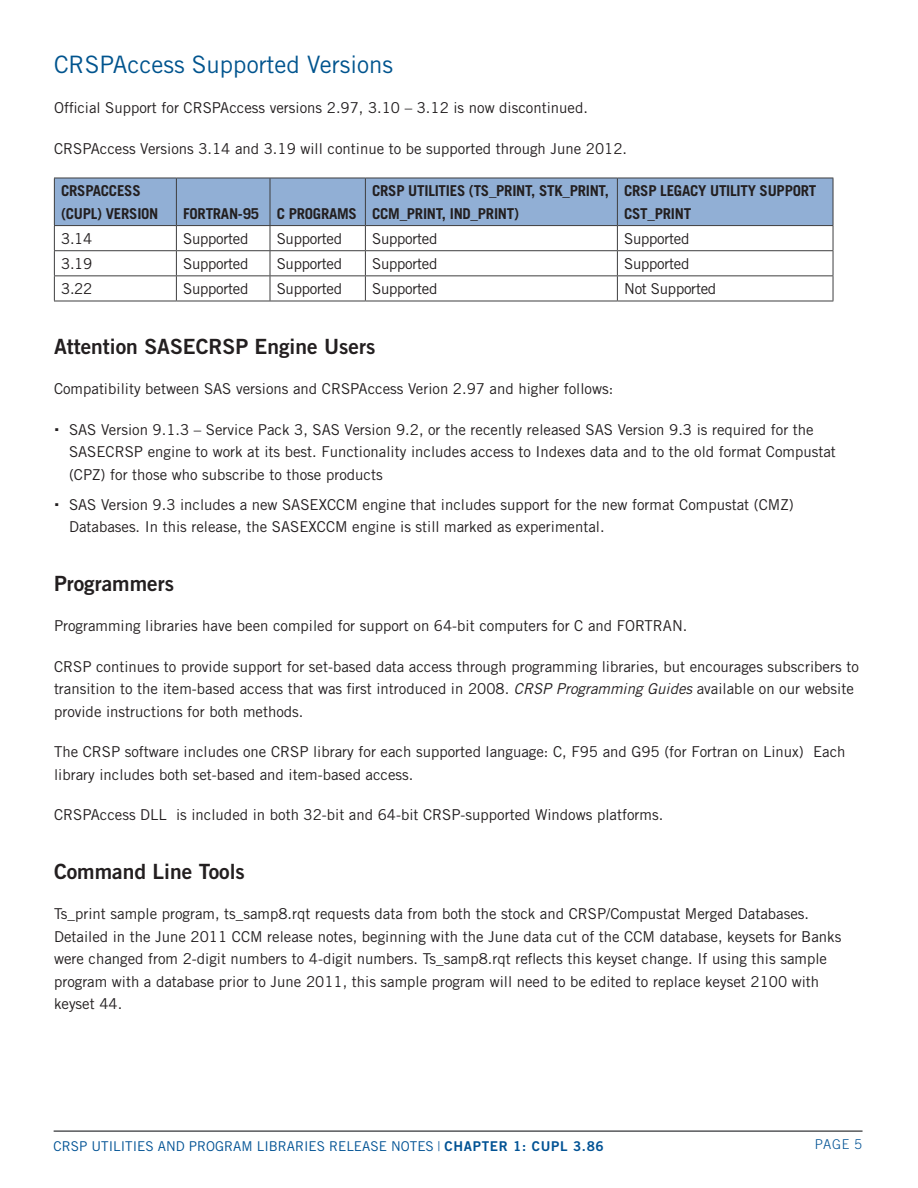
<style>
.page{position:relative;width:918px;height:1188px;background:#fff}
.page>*{position:absolute;margin:0;border:0;box-sizing:border-box;transform-origin:0 0}
.head1{font:24px "Trade Gothic";color:#00548e}
.head2{font:21px "Trade Gothic Bold Two";color:#231f20}
.Table1{font:15px/22.5px "Trade Gothic";color:#231f20}
.Table_Header{font:700 15px/22.5px "Trade Gothic";letter-spacing:-.02em;color:#231f20}
.Table1-2{font:15px "Trade Gothic";letter-spacing:-.02em;color:#231f20}
.t1{font:13.5px "Trade Gothic";color:#005294}
.t2{font:300 13.5px "Trade Gothic";color:#005294}
.s1{font-style:italic}
.s2{font-weight:300}
.s3{font-family:"Trade Gothic Bold Two"}
</style>
<div class="page">
<hr style="left:54px;top:1130px;width:809px;height:2px;background:#57585a">
<svg style="left:54px;top:178px;width:780px;height:123px"></svg>
<hr style="left:54px;top:301px;width:122px;height:1px;background:#3e3e3f">
<hr style="left:176px;top:301px;width:94px;height:1px;background:#3e3e3f">
<hr style="left:270px;top:301px;width:95px;height:1px;background:#3e3e3f">
<hr style="left:365px;top:301px;width:252px;height:1px;background:#3e3e3f">
<hr style="left:617px;top:301px;width:216px;height:1px;background:#3e3e3f">
<p class="head1" style="left:54px;top:50px;width:341px">CRSPAccess Supported Versions</p>
<p class="Table1" style="left:54px;top:96px;width:536px">Official Support for CRSPAccess versions 2.97, 3.10 – 3.12 is now discontinued.</p>
<p class="Table1" style="left:54px;top:137px;width:575px">CRSPAccess Versions 3.14 and 3.19 will continue to be supported through June 2012.</p>
<p class="Table_Header" style="left:61px;top:180px;width:99px">CRSPACCESS (CUPL) VERSION</p>
<p class="Table_Header" style="left:372px;top:180px;width:238px">CRSP UTILITIES (TS_PRINT, STK_PRINT,<br>CCM_PRINT, IND_PRINT)</p>
<p class="Table_Header" style="left:624px;top:180px;width:194px">CRSP LEGACY UTILITY SUPPORT<br>CST_PRINT</p>
<p class="Table_Header" style="left:183px;top:202px;width:77px">FORTRAN-95</p>
<p class="Table_Header" style="left:277px;top:202px;width:82px">C PROGRAMS</p>
<p class="Table1" style="left:61px;top:227px;width:33px">3.14</p>
<p class="Table1-2" style="left:183px;top:230px;width:67px">Supported</p>
<p class="Table1-2" style="left:277px;top:230px;width:67px">Supported</p>
<p class="Table1-2" style="left:372px;top:230px;width:67px">Supported</p>
<p class="Table1-2" style="left:624px;top:230px;width:67px">Supported</p>
<p class="Table1" style="left:61px;top:252px;width:33px">3.19</p>
<p class="Table1-2" style="left:183px;top:255px;width:67px">Supported</p>
<p class="Table1-2" style="left:277px;top:255px;width:67px">Supported</p>
<p class="Table1-2" style="left:372px;top:255px;width:67px">Supported</p>
<p class="Table1-2" style="left:624px;top:255px;width:67px">Supported</p>
<p class="Table1" style="left:61px;top:277px;width:33px">3.22</p>
<p class="Table1-2" style="left:183px;top:280px;width:67px">Supported</p>
<p class="Table1-2" style="left:277px;top:280px;width:67px">Supported</p>
<p class="Table1-2" style="left:372px;top:280px;width:67px">Supported</p>
<p class="Table1-2" style="left:624px;top:280px;width:94px">Not Supported</p>
<p class="head2" style="left:54px;top:333px;width:323px">Attention SASECRSP Engine Users</p>
<p class="Table1" style="left:54px;top:378px;width:561px">Compatibility between SAS versions and CRSPAccess Verion 2.97 and higher follows:</p>
<p class="Table1" style="left:69px;top:418px;width:768px">SAS Version 9.1.3 – Service Pack 3, SAS Version 9.2, or the recently released SAS Version 9.3 is required for the<br>SASECRSP engine to work at its best. Functionality includes access to Indexes data and to the old format Compustat (CPZ) for those who subscribe to those products</p>
<p class="Table1" style="left:69px;top:493px;width:726px">SAS Version 9.3 includes a new SASEXCCM engine that includes support for the new format Compustat (CMZ)<br>Databases. In this release, the SASEXCCM engine is still marked as experimental.</p>
<p class="head2" style="left:54px;top:570px;width:122px">Programmers</p>
<p class="Table1" style="left:54px;top:615px;width:635px">Programming libraries have been compiled for support on 64-bit computers for C and FORTRAN.</p>
<p class="Table1" style="left:54px;top:655px;width:806px">CRSP continues to provide support for set-based data access through programming libraries, but encourages subscribers to transition to the item-based access that was first introduced in 2008. <span class="s1">CRSP Programming Guides</span> available on our website provide instructions for both methods.</p>
<p class="Table1" style="left:54px;top:741px;width:793px">The CRSP software includes one CRSP library for each supported language: C, F95 and G95 (for Fortran on Linux) Each library includes both set-based and item-based access.</p>
<p class="Table1" style="left:54px;top:804px;width:611px">CRSPAccess DLL is included in both 32-bit and 64-bit CRSP-supported Windows platforms.</p>
<p class="head2" style="left:54px;top:858px;width:192px">Command Line Tools</p>
<p class="Table1" style="left:54px;top:903px;width:789px">Ts_print sample program, ts_samp8.rqt requests data from both the stock and CRSP/Compustat Merged Databases.<br>Detailed in the June 2011 CCM release notes, beginning with the June data cut of the CCM database, keysets for Banks were changed from 2-digit numbers to 4-digit numbers. Ts_samp8.rqt reflects this keyset change. If using this sample program with a database prior to June 2011, this sample program will need to be edited to replace keyset 2100 with keyset 44.</p>
<p class="t1" style="left:54px;top:1138px;width:552px">CRSP UTILITIES AND PROGRAM LIBRARIES RELEASE NOTES <span class="s2">|</span> <span class="s3">CHAPTER 1: CUPL 3.86</span></p>
<p class="t2" style="left:815px;top:1137px;width:49px">PAGE 5</p>
</div>
